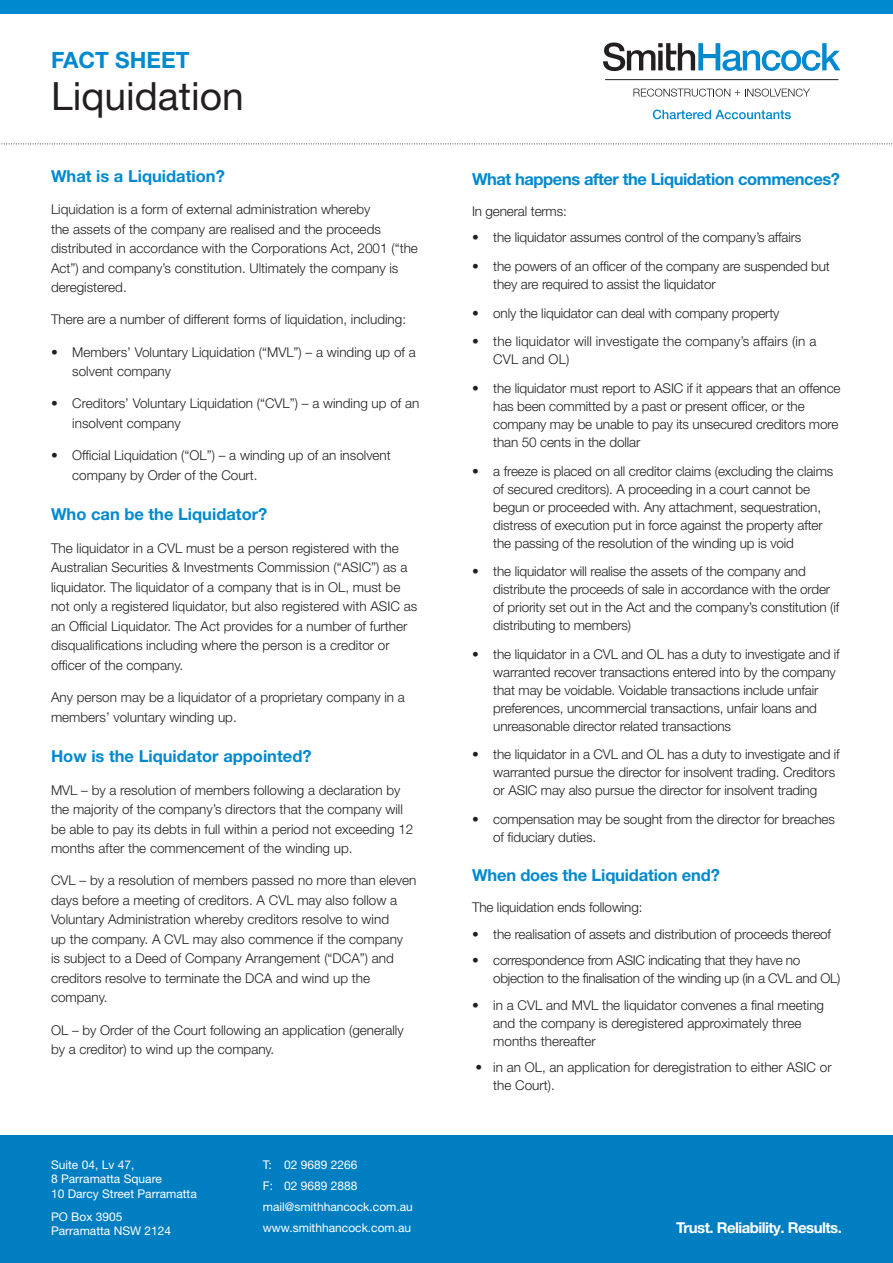
<style>
.page{position:relative;width:893px;height:1263px;background:#fff}
.page>*{position:absolute;margin:0;border:0;box-sizing:border-box;transform-origin:0 0}
.t1{font:39px "Helvetica Neue LT Std";color:#231f20}
.t2{font:700 22.5px "Helvetica Neue LT Pro";color:#0089cf}
.t3{font:700 16.5px "Helvetica Neue LT Pro";letter-spacing:-.01em;color:#0089cf}
.t4{font:700 15px "Helvetica Neue LT Pro";letter-spacing:-.035em;color:#fff}
.t5{font:300 13.5px/19.5px "Helvetica Neue LT Std";color:#231f20}
.t6{font:300 13.5px/18px "Helvetica Neue LT Std";letter-spacing:-.02em;color:#231f20}
.t7{font:12px/14.4px "Helvetica Neue LT Std";color:#fff}
</style>
<div class="page">
<svg style="left:1px;top:144px;width:892px;height:1px"></svg>
<div style="left:0;top:0;width:893px;height:13px;background:#0089cf"></div>
<svg style="left:633px;top:89px;width:177px;height:8px"></svg>
<svg style="left:603px;top:43px;width:237px;height:28px"></svg>
<hr style="left:605px;top:79px;width:233px;height:1px;background:#231f20">
<svg style="left:653px;top:110px;width:138px;height:9px"></svg>
<div style="left:0;top:1135px;width:893px;height:128px;background:#007ec2"></div>
<p class="t2" style="left:51px;top:46px;width:140px">FACT SHEET</p>
<p class="t1" style="left:51px;top:72px;width:194px">Liquidation</p>
<p class="t3" style="left:51px;top:166px;width:175px">What is a Liquidation?</p>
<p class="t5" style="left:51px;top:199px;width:368px">Liquidation is a form of external administration whereby<br>the assets of the company are realised and the proceeds distributed in accordance with the Corporations Act, 2001 (“the Act”) and company’s constitution. Ultimately the company is deregistered.</p>
<p class="t5" style="left:51px;top:310px;width:357px">There are a number of different forms of liquidation, including:</p>
<p class="t5" style="left:72px;top:342px;width:345px;text-indent:-21px">• Members’ Voluntary Liquidation (“MVL”) – a winding up of a solvent company</p>
<p class="t5" style="left:72px;top:394px;width:349px;text-indent:-21px">• Creditors’ Voluntary Liquidation (“CVL”) – a winding up of an insolvent company</p>
<p class="t5" style="left:72px;top:445px;width:320px;text-indent:-21px">• Official Liquidation (“OL”) – a winding up of an insolvent company by Order of the Court.</p>
<p class="t3" style="left:51px;top:504px;width:218px">Who can be the Liquidator?</p>
<p class="t5" style="left:51px;top:538px;width:368px">The liquidator in a CVL must be a person registered with the Australian Securities &amp; Investments Commission (“ASIC”) as a liquidator. The liquidator of a company that is in OL, must be not only a registered liquidator, but also registered with ASIC as an Official Liquidator. The Act provides for a number of further disqualifications including where the person is a creditor or officer of the company.</p>
<p class="t5" style="left:51px;top:687px;width:355px">Any person may be a liquidator of a proprietary company in a members’ voluntary winding up.</p>
<p class="t3" style="left:51px;top:746px;width:262px">How is the Liquidator appointed?</p>
<p class="t5" style="left:51px;top:780px;width:364px">MVL – by a resolution of members following a declaration by the majority of the company’s directors that the company will be able to pay its debts in full within a period not exceeding 12 months after the commencement of the winding up.</p>
<p class="t5" style="left:51px;top:870px;width:367px">CVL – by a resolution of members passed no more than eleven days before a meeting of creditors. A CVL may also follow a Voluntary Administration whereby creditors resolve to wind<br>up the company. A CVL may also commence if the company<br>is subject to a Deed of Company Arrangement (“DCA”) and creditors resolve to terminate the DCA and wind up the company.</p>
<p class="t5" style="left:51px;top:1020px;width:354px">OL – by Order of the Court following an application (generally by a creditor) to wind up the company.</p>
<p class="t3" style="left:472px;top:169px;width:370px">What happens after the Liquidation commences?</p>
<p class="t5" style="left:472px;top:201px;width:96px">In general terms:</p>
<p class="t5" style="left:472px;top:227px;width:331px">• the liquidator assumes control of the company’s affairs</p>
<p class="t5" style="left:493px;top:257px;width:338px;line-height:18px;text-indent:-21px">• the powers of an officer of the company are suspended but they are required to assist the liquidator</p>
<p class="t5" style="left:472px;top:303px;width:309px">• only the liquidator can deal with company property</p>
<p class="t5" style="left:493px;top:332px;width:325px;line-height:18px;text-indent:-21px">• the liquidator will investigate the company’s affairs (in a<br>CVL and OL)</p>
<p class="t5" style="left:493px;top:379px;width:349px;line-height:18px;text-indent:-21px">• the liquidator must report to ASIC if it appears that an offence has been committed by a past or present officer, or the company may be unable to pay its unsecured creditors more than 50 cents in the dollar</p>
<p class="t5" style="left:493px;top:461px;width:341px;line-height:18px;text-indent:-21px">• a freeze is placed on all creditor claims (excluding the claims of secured creditors). A proceeding in a court cannot be begun or proceeded with. Any attachment, sequestration, distress of execution put in force against the property after the passing of the resolution of the winding up is void</p>
<p class="t5" style="left:493px;top:562px;width:347px;line-height:18px;text-indent:-21px">• the liquidator will realise the assets of the company and distribute the proceeds of sale in accordance with the order of priority set out in the Act and the company’s constitution (if distributing to members)</p>
<p class="t5" style="left:493px;top:645px;width:348px;line-height:18px;text-indent:-21px">• the liquidator in a CVL and OL has a duty to investigate and if warranted recover transactions entered into by the company that may be voidable. Voidable transactions include unfair preferences, uncommercial transactions, unfair loans and unreasonable director related transactions</p>
<p class="t5" style="left:493px;top:745px;width:348px;line-height:18px;text-indent:-21px">• the liquidator in a CVL and OL has a duty to investigate and if warranted pursue the director for insolvent trading. Creditors or ASIC may also pursue the director for insolvent trading</p>
<p class="t5" style="left:493px;top:810px;width:343px;line-height:18px;text-indent:-21px">• compensation may be sought from the director for breaches of fiduciary duties.</p>
<p class="t3" style="left:472px;top:865px;width:249px">When does the Liquidation end?</p>
<p class="t5" style="left:472px;top:897px;width:172px">The liquidation ends following:</p>
<p class="t5" style="left:472px;top:924px;width:361px">• the realisation of assets and distribution of proceeds thereof</p>
<p class="t6" style="left:493px;top:951px;width:349px;text-indent:-21px">• correspondence from ASIC indicating that they have no objection to the finalisation of the winding up (in a CVL and OL)</p>
<p class="t5" style="left:493px;top:995px;width:332px;line-height:18px;text-indent:-21px">• in a CVL and MVL the liquidator convenes a final meeting and the company is deregistered approximately three months thereafter</p>
<p class="t5" style="left:493px;top:1058px;width:340px;line-height:18px;text-indent:-18px">• in an OL, an application for deregistration to either ASIC or the Court).</p>
<p class="t7" style="left:51px;top:1157px;width:147px">Suite 04, Lv 47,<br>8 Parramatta Square<br>10 Darcy Street Parramatta</p>
<p class="t7" style="left:51px;top:1209px;width:73px">PO Box 3905</p>
<p class="t7" style="left:51px;top:1223px;width:122px">Parramatta NSW 2124</p>
<p class="t7" style="left:263px;top:1157px;width:96px">T: 02 9689 2266</p>
<p class="t7" style="left:263px;top:1178px;width:96px">F: 02 9689 2888</p>
<p class="t7" style="left:263px;top:1199px;width:152px">mail@smithhancock.com.au</p>
<p class="t7" style="left:263px;top:1221px;width:150px">www.smithhancock.com.au</p>
<p class="t4" style="left:676px;top:1218px;width:167px">Trust. Reliability. Results.</p>
</div>
